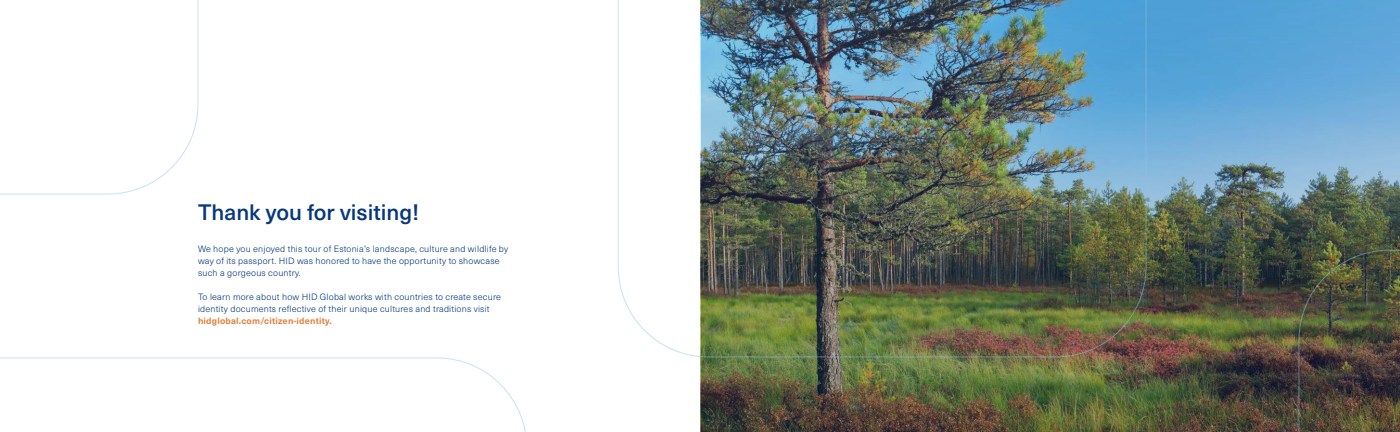
<style>
.page{position:relative;width:1400px;height:432px;background:#fff}
.page>*{position:absolute;margin:0;border:0;box-sizing:border-box;transform-origin:0 0}
.t1{font:500 22px "Neue Haas Unica Pro";color:#07377e}
.t2{font:300 9px/12px "Neue Haas Unica Pro";letter-spacing:.02em;color:#07377e}
.t3{font:700 9px "Neue Haas Unica Pro";letter-spacing:.02em;color:#e2813c}
</style>
<div class="page">
<svg style="left:0;top:0;width:199px;height:195px"></svg>
<img style="left:700px;top:0;width:700px;height:432px">
<svg style="left:0;top:357px;width:526px;height:75px"></svg>
<img style="left:1298px;top:249px;width:102px;height:183px">
<img style="left:617px;top:0;width:530px;height:358px">
<h1 class="t1" style="left:198px;top:199px;width:222px">Thank you for visiting!</h1>
<p class="t2" style="left:198px;top:243px;width:312px">We hope you enjoyed this tour of Estonia’s landscape, culture and wildlife by way of its passport. HID was honored to have the opportunity to showcase such a gorgeous country.</p>
<p class="t2" style="left:198px;top:291px;width:304px">To learn more about how HID Global works with countries to create secure identity documents reflective of their unique cultures and traditions visit</p>
<p class="t3" style="left:198px;top:315px;width:135px">hidglobal.com/citizen-identity.</p>
</div>
